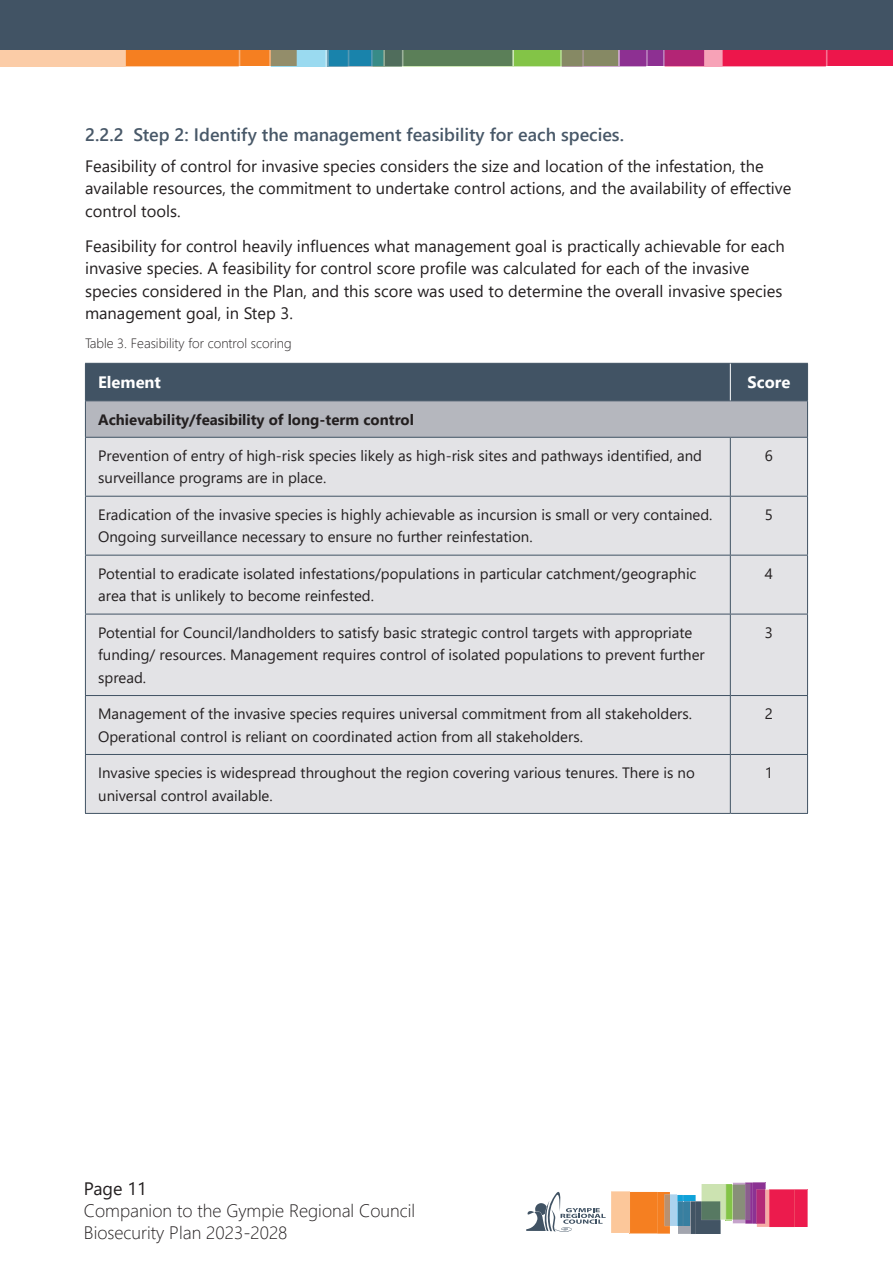
<style>
.page{position:relative;width:893px;height:1263px;background:#fff}
.page>*{position:absolute;margin:0;border:0;box-sizing:border-box;transform-origin:0 0}
.t1{font:300 18px/21.6px "Segoe UI";color:#231f20}
.Heading_3{font:600 18px "Segoe UI";color:#485868}
.t2{font:18px "Segoe UI";color:#231f20}
.Copy_1{font:16.5px/22.5px "Segoe UI";color:#231f20}
.Copy_1-2{font:700 16.5px "Segoe UI";color:#fff}
.Copy_1-3{font:15px/22.5px "Segoe UI";color:#231f20}
.Copy_1-4{font:700 15px "Segoe UI";color:#231f20}
.t3{font:300 13.5px "Segoe UI";color:#231f20}
</style>
<div class="page">
<div style="left:0;top:0;width:893px;height:58px;background:#415364"></div>
<svg style="left:0;top:51px;width:893px;height:15px;background:#b67769"></svg>
<svg style="left:526px;top:1182px;width:281px;height:52px"></svg>
<div style="left:86px;top:364px;width:721px;height:36px;background:#415364"></div>
<div style="left:85px;top:401px;width:722px;height:36px;background:#b5b7be"></div>
<div style="left:86px;top:438px;width:721px;height:375px;background:#e3e3e6"></div>
<hr style="left:85px;top:363px;width:645px;height:1px;background:#415364">
<hr style="left:85px;top:364px;width:1px;height:36px;background:#415364">
<hr style="left:730px;top:363px;width:78px;height:1px;background:#415364">
<hr style="left:807px;top:364px;width:1px;height:36px;background:#415364">
<hr style="left:85px;top:400px;width:645px;height:1px;background:#415364">
<hr style="left:85px;top:401px;width:1px;height:36px;background:#415364">
<hr style="left:730px;top:400px;width:78px;height:1px;background:#415364">
<hr style="left:807px;top:401px;width:1px;height:36px;background:#415364">
<hr style="left:85px;top:437px;width:645px;height:1px;background:#415364">
<hr style="left:85px;top:438px;width:1px;height:58px;background:#415364">
<hr style="left:730px;top:437px;width:78px;height:1px;background:#415364">
<hr style="left:730px;top:438px;width:1px;height:58px;background:#415364">
<hr style="left:807px;top:438px;width:1px;height:58px;background:#415364">
<hr style="left:85px;top:496px;width:645px;height:1px;background:#415364">
<hr style="left:85px;top:497px;width:1px;height:58px;background:#415364">
<hr style="left:730px;top:496px;width:78px;height:1px;background:#415364">
<hr style="left:730px;top:497px;width:1px;height:58px;background:#415364">
<hr style="left:807px;top:497px;width:1px;height:58px;background:#415364">
<hr style="left:85px;top:555px;width:645px;height:1px;background:#415364">
<hr style="left:85px;top:555px;width:1px;height:59px;background:#415364">
<hr style="left:730px;top:555px;width:78px;height:1px;background:#415364">
<hr style="left:730px;top:555px;width:1px;height:59px;background:#415364">
<hr style="left:807px;top:555px;width:1px;height:59px;background:#415364">
<hr style="left:85px;top:614px;width:645px;height:1px;background:#415364">
<hr style="left:85px;top:614px;width:1px;height:81px;background:#415364">
<hr style="left:730px;top:614px;width:78px;height:1px;background:#415364">
<hr style="left:730px;top:614px;width:1px;height:81px;background:#415364">
<hr style="left:807px;top:614px;width:1px;height:81px;background:#415364">
<hr style="left:85px;top:695px;width:645px;height:1px;background:#415364">
<hr style="left:85px;top:696px;width:1px;height:58px;background:#415364">
<hr style="left:730px;top:695px;width:78px;height:1px;background:#415364">
<hr style="left:730px;top:696px;width:1px;height:58px;background:#415364">
<hr style="left:807px;top:696px;width:1px;height:58px;background:#415364">
<hr style="left:85px;top:754px;width:645px;height:1px;background:#415364">
<hr style="left:85px;top:755px;width:1px;height:58px;background:#415364">
<hr style="left:730px;top:754px;width:78px;height:1px;background:#415364">
<hr style="left:730px;top:755px;width:1px;height:58px;background:#415364">
<hr style="left:807px;top:755px;width:1px;height:58px;background:#415364">
<hr style="left:85px;top:813px;width:645px;height:1px;background:#415364">
<hr style="left:730px;top:813px;width:78px;height:1px;background:#415364">
<hr style="left:730px;top:364px;width:1px;height:36px;background:#fff">
<p class="Heading_3" style="left:85px;top:117px;width:540px">2.2.2 Step 2: Identify the management feasibility for each species.</p>
<p class="Copy_1" style="left:85px;top:153px;width:708px">Feasibility of control for invasive species considers the size and location of the infestation, the available resources, the commitment to undertake control actions, and the availability of effective control tools.</p>
<p class="Copy_1" style="left:85px;top:233px;width:701px">Feasibility for control heavily influences what management goal is practically achievable for each invasive species. A feasibility for control score profile was calculated for each of the invasive species considered in the Plan, and this score was used to determine the overall invasive species management goal, in Step 3.</p>
<p class="t3" style="left:85px;top:331px;width:208px">Table 3. Feasibility for control scoring</p>
<p class="Copy_1-2" style="left:98px;top:367px;width:64px">Element</p>
<p class="Copy_1-2" style="left:748px;top:367px;width:44px">Score</p>
<p class="Copy_1-4" style="left:98px;top:405px;width:317px">Achievability/feasibility of long-term control</p>
<p class="Copy_1-3" style="left:98px;top:443px;width:605px">Prevention of entry of high-risk species likely as high-risk sites and pathways identified, and surveillance programs are in place.</p>
<p class="Copy_1-3" style="left:765px;top:443px;width:10px">6</p>
<p class="Copy_1-3" style="left:98px;top:502px;width:616px">Eradication of the invasive species is highly achievable as incursion is small or very contained.<br>Ongoing surveillance necessary to ensure no further reinfestation.</p>
<p class="Copy_1-3" style="left:765px;top:502px;width:10px">5</p>
<p class="Copy_1-3" style="left:98px;top:561px;width:600px">Potential to eradicate isolated infestations/populations in particular catchment/geographic area that is unlikely to become reinfested.</p>
<p class="Copy_1-3" style="left:765px;top:561px;width:10px">4</p>
<p class="Copy_1-3" style="left:98px;top:620px;width:608px">Potential for Council/landholders to satisfy basic strategic control targets with appropriate funding/ resources. Management requires control of isolated populations to prevent further spread.</p>
<p class="Copy_1-3" style="left:765px;top:620px;width:10px">3</p>
<p class="Copy_1-3" style="left:98px;top:701px;width:595px">Management of the invasive species requires universal commitment from all stakeholders.<br>Operational control is reliant on coordinated action from all stakeholders.</p>
<p class="Copy_1-3" style="left:765px;top:701px;width:10px">2</p>
<p class="Copy_1-3" style="left:98px;top:760px;width:598px">Invasive species is widespread throughout the region covering various tenures. There is no universal control available.</p>
<p class="Copy_1-3" style="left:765px;top:760px;width:10px">1</p>
<p class="t2" style="left:84px;top:1172px;width:64px">Page 11</p>
<p class="t1" style="left:84px;top:1198px;width:333px">Companion to the Gympie Regional Council<br>Biosecurity Plan 2023-2028</p>
</div>
